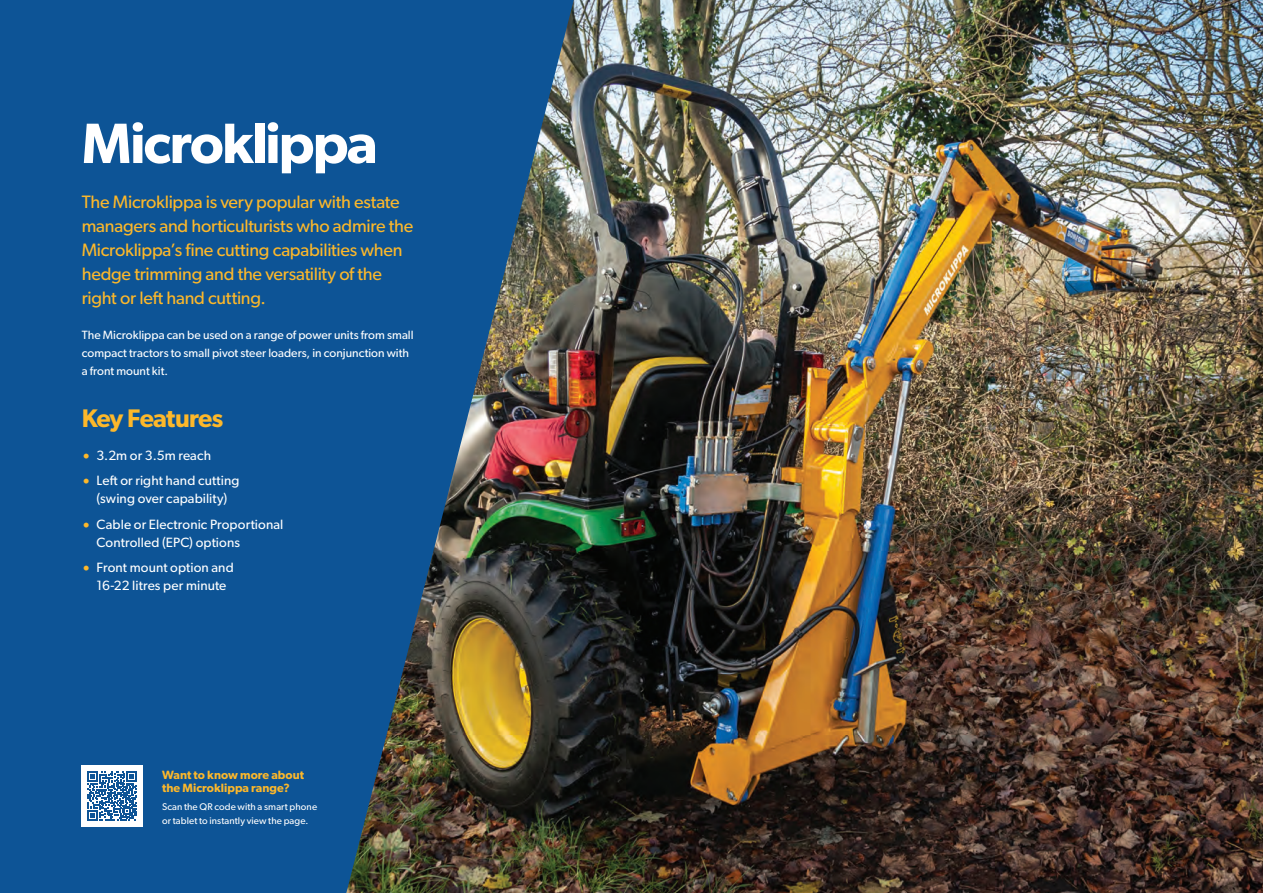
<style>
.page{position:relative;width:1263px;height:893px;background:#fff}
.page>*{position:absolute;margin:0;border:0;box-sizing:border-box;transform-origin:0 0}
.Heading{font:600 57px "Gibson";letter-spacing:-.03em;color:#fff}
.Text_heading{font:600 25.5px "Gibson";letter-spacing:-.025em;color:#fdb82a}
.Intro_text{font:18px/24px "Gibson";letter-spacing:-.015em;color:#fdb82a}
.Text_heading-2{font:13.5px/18px "Gibson";letter-spacing:.005em;color:#fff;text-align:center}
.Text{font:12px/18px "Gibson";letter-spacing:.005em;color:#fff}
.Text-2{font:600 12px/13.5px "Gibson";letter-spacing:.005em;color:#fdb82a}
.Text-3{font:9.75px/13.5px "Gibson";letter-spacing:.01em;color:#fff}
.s1{font-weight:700;color:#fdb82a}
</style>
<div class="page">
<img style="left:574px;top:0;width:688px;height:893px">
<svg style="left:0;top:0;width:574px;height:893px;background:#1e5484"></svg>
<hr style="left:1262px;top:0;width:1px;height:893px;background:#0d5496">
<div style="left:82px;top:765px;width:61px;height:61px;background:#fff"></div>
<svg style="left:88px;top:771px;width:49px;height:50px"></svg>
<p class="Heading" style="left:82px;top:109px;width:297px">Microklippa</p>
<p class="Intro_text" style="left:82px;top:190px;width:333px">The Microklippa is very popular with estate managers and horticulturists who admire the Microklippa’s fine cutting capabilities when hedge trimming and the versatility of the right or left hand cutting.</p>
<p class="Text" style="left:82px;top:326px;width:333px">The Microklippa can be used on a range of power units from small compact tractors to small pivot steer loaders, in conjunction with a front mount kit.</p>
<p class="Text_heading" style="left:82px;top:403px;width:143px">Key Features</p>
<p class="Text_heading-2" style="left:82px;top:446px;width:131px"><span class="s1">•</span> 3.2m or 3.5m reach</p>
<p class="Text_heading-2" style="left:82px;top:471px;width:159px"><span class="s1">•</span> Left or right hand cutting (swing over capability)</p>
<p class="Text_heading-2" style="left:97px;top:515px;width:188px;text-align:left;text-indent:-15px"><span class="s1">•</span> Cable or Electronic Proportional<br>Controlled (EPC) options</p>
<p class="Text_heading-2" style="left:82px;top:558px;width:154px"><span class="s1">•</span> Front mount option and<br>16-22 litres per minute</p>
<p class="Text-2" style="left:162px;top:768px;width:144px">Want to know more about the Microklippa range?</p>
<p class="Text-3" style="left:162px;top:800px;width:157px">Scan the QR code with a smart phone or tablet to instantly view the page.</p>
</div>
